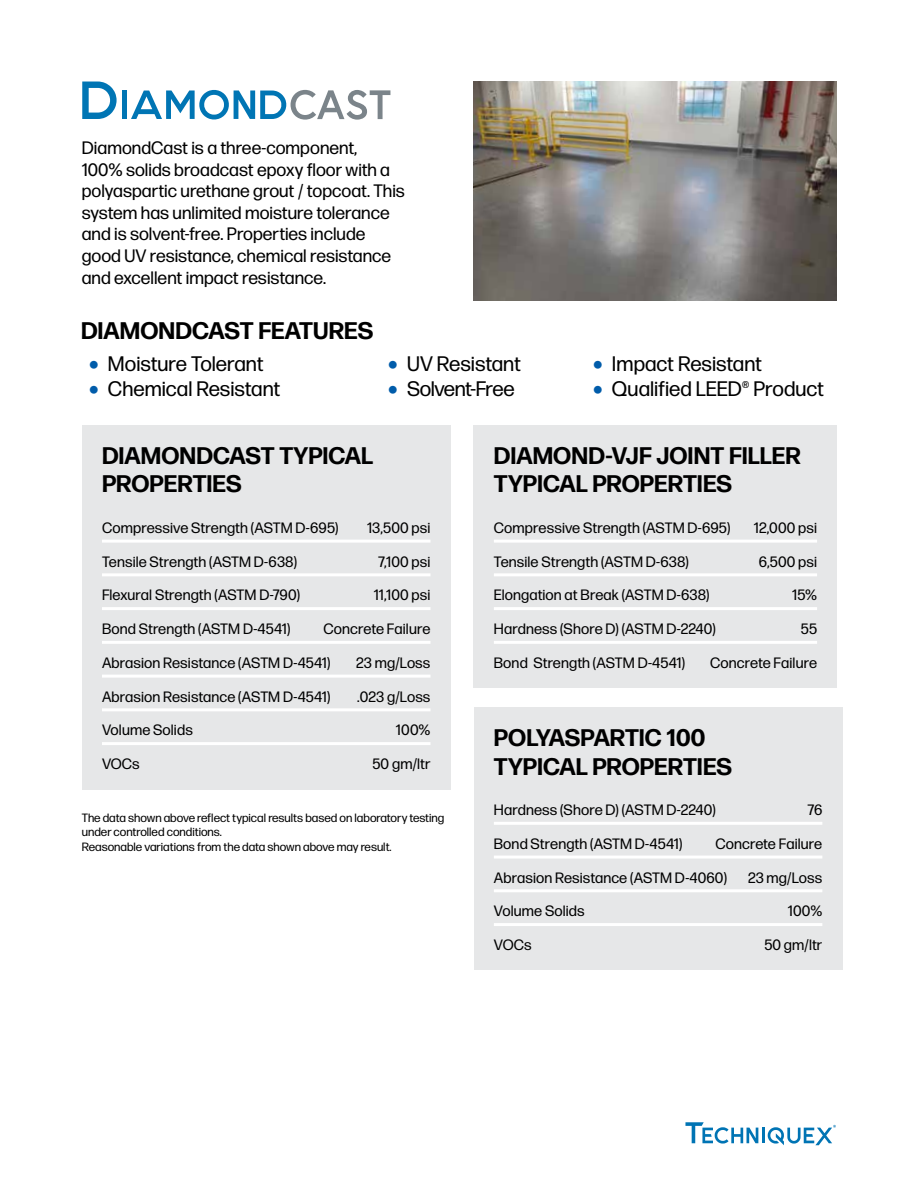
<style>
.page{position:relative;width:918px;height:1188px;background:#fff}
.page>*{position:absolute;margin:0;border:0;box-sizing:border-box;transform-origin:0 0}
.t1{font:700 24px/28.8px "Forma DJR Text";color:#000}
.t2{font:21px "Forma DJR Text";letter-spacing:-.005em;color:#000}
.t3{font:18px/21.6px "Forma DJR Text";color:#000}
.t4{font:15px "Forma DJR Text";letter-spacing:.005em;color:#000}
.t5{font:12px/14.4px "Forma DJR Text";color:#000}
.s1{font-family:"Lato";color:#005caa}
</style>
<div class="page">
<svg style="left:685px;top:1122px;width:151px;height:23px"></svg>
<svg style="left:82px;top:81px;width:35px;height:38px"></svg>
<div style="left:122px;top:91px;width:5px;height:28px;background:#0075b4"></div>
<svg style="left:131px;top:90px;width:259px;height:30px"></svg>
<img style="left:474px;top:81px;width:363px;height:219px">
<div style="left:82px;top:425px;width:369px;height:364px;background:#e6e7e8"></div>
<hr style="left:102px;top:540px;width:328px;height:3px;background:#fff">
<hr style="left:102px;top:573px;width:328px;height:3px;background:#fff">
<hr style="left:102px;top:607px;width:328px;height:3px;background:#fff">
<hr style="left:102px;top:641px;width:328px;height:3px;background:#fff">
<hr style="left:102px;top:675px;width:328px;height:3px;background:#fff">
<hr style="left:102px;top:708px;width:328px;height:3px;background:#fff">
<hr style="left:102px;top:742px;width:328px;height:3px;background:#fff">
<div style="left:474px;top:425px;width:363px;height:263px;background:#e6e7e8"></div>
<hr style="left:494px;top:540px;width:323px;height:3px;background:#fff">
<hr style="left:494px;top:573px;width:323px;height:3px;background:#fff">
<hr style="left:494px;top:607px;width:323px;height:3px;background:#fff">
<hr style="left:494px;top:641px;width:323px;height:3px;background:#fff">
<div style="left:474px;top:708px;width:369px;height:262px;background:#e6e7e8"></div>
<hr style="left:494px;top:822px;width:328px;height:3px;background:#fff">
<hr style="left:494px;top:856px;width:328px;height:3px;background:#fff">
<hr style="left:494px;top:889px;width:328px;height:3px;background:#fff">
<hr style="left:494px;top:923px;width:328px;height:3px;background:#fff">
<p class="t3" style="left:82px;top:136px;width:325px">DiamondCast is a three-component,<br>100% solids broadcast epoxy floor with a polyaspartic urethane grout / topcoat. This system has unlimited moisture tolerance and is solvent-free. Properties include good UV resistance, chemical resistance and excellent impact resistance.</p>
<h1 class="t1" style="left:81px;top:316px;width:294px">DIAMONDCAST FEATURES</h1>
<h2 class="t2" style="left:88px;top:351px;width:177px"><span class="s1">•</span> Moisture Tolerant</h2>
<h2 class="t2" style="left:88px;top:376px;width:194px"><span class="s1">•</span> Chemical Resistant</h2>
<h2 class="t2" style="left:387px;top:351px;width:135px"><span class="s1">•</span> UV Resistant</h2>
<h2 class="t2" style="left:387px;top:376px;width:129px"><span class="s1">•</span> Solvent-Free</h2>
<h2 class="t2" style="left:592px;top:351px;width:172px"><span class="s1">•</span> Impact Resistant</h2>
<h2 class="t2" style="left:592px;top:376px;width:234px"><span class="s1">•</span> Qualified LEED® Product</h2>
<h1 class="t1" style="left:102px;top:440px;width:273px">DIAMONDCAST TYPICAL<br>PROPERTIES</h1>
<p class="t4" style="left:102px;top:518px;width:238px">Compressive Strength (ASTM D-695)</p>
<p class="t4" style="left:367px;top:518px;width:65px">13,500 psi</p>
<p class="t4" style="left:102px;top:552px;width:197px">Tensile Strength (ASTM D-638)</p>
<p class="t4" style="left:378px;top:552px;width:54px">7,100 psi</p>
<p class="t4" style="left:102px;top:586px;width:200px">Flexural Strength (ASTM D-790)</p>
<p class="t4" style="left:374px;top:586px;width:58px">11,100 psi</p>
<p class="t4" style="left:102px;top:620px;width:190px">Bond Strength (ASTM D-4541)</p>
<p class="t4" style="left:323px;top:620px;width:109px">Concrete Failure</p>
<p class="t4" style="left:102px;top:653px;width:230px">Abrasion Resistance (ASTM D-4541)</p>
<p class="t4" style="left:356px;top:653px;width:76px">23 mg/Loss</p>
<p class="t4" style="left:102px;top:687px;width:230px">Abrasion Resistance (ASTM D-4541)</p>
<p class="t4" style="left:357px;top:687px;width:75px">.023 g/Loss</p>
<p class="t4" style="left:102px;top:721px;width:92px">Volume Solids</p>
<p class="t4" style="left:396px;top:721px;width:36px">100%</p>
<p class="t4" style="left:102px;top:755px;width:39px">VOCs</p>
<p class="t4" style="left:372px;top:755px;width:60px">50 gm/ltr</p>
<p class="t5" style="left:82px;top:810px;width:364px">The data shown above reflect typical results based on laboratory testing under controlled conditions.<br>Reasonable variations from the data shown above may result.</p>
<h1 class="t1" style="left:494px;top:440px;width:308px">DIAMOND-VJF JOINT FILLER<br>TYPICAL PROPERTIES</h1>
<p class="t4" style="left:494px;top:518px;width:238px">Compressive Strength (ASTM D-695)</p>
<p class="t4" style="left:754px;top:518px;width:65px">12,000 psi</p>
<p class="t4" style="left:494px;top:552px;width:197px">Tensile Strength (ASTM D-638)</p>
<p class="t4" style="left:759px;top:552px;width:60px">6,500 psi</p>
<p class="t4" style="left:494px;top:586px;width:217px">Elongation at Break (ASTM D-638)</p>
<p class="t4" style="left:792px;top:586px;width:26px">15%</p>
<p class="t4" style="left:494px;top:620px;width:224px">Hardness (Shore D) (ASTM D-2240)</p>
<p class="t4" style="left:801px;top:620px;width:18px">55</p>
<p class="t4" style="left:494px;top:653px;width:193px">Bond Strength (ASTM D-4541)</p>
<p class="t4" style="left:710px;top:653px;width:109px">Concrete Failure</p>
<h1 class="t1" style="left:494px;top:722px;width:240px">POLYASPARTIC 100<br>TYPICAL PROPERTIES</h1>
<p class="t4" style="left:494px;top:801px;width:224px">Hardness (Shore D) (ASTM D-2240)</p>
<p class="t4" style="left:807px;top:801px;width:16px">76</p>
<p class="t4" style="left:494px;top:834px;width:190px">Bond Strength (ASTM D-4541)</p>
<p class="t4" style="left:715px;top:834px;width:109px">Concrete Failure</p>
<p class="t4" style="left:494px;top:868px;width:235px">Abrasion Resistance (ASTM D-4060)</p>
<p class="t4" style="left:748px;top:868px;width:76px">23 mg/Loss</p>
<p class="t4" style="left:494px;top:902px;width:92px">Volume Solids</p>
<p class="t4" style="left:788px;top:902px;width:36px">100%</p>
<p class="t4" style="left:494px;top:936px;width:39px">VOCs</p>
<p class="t4" style="left:764px;top:936px;width:60px">50 gm/ltr</p>
</div>
